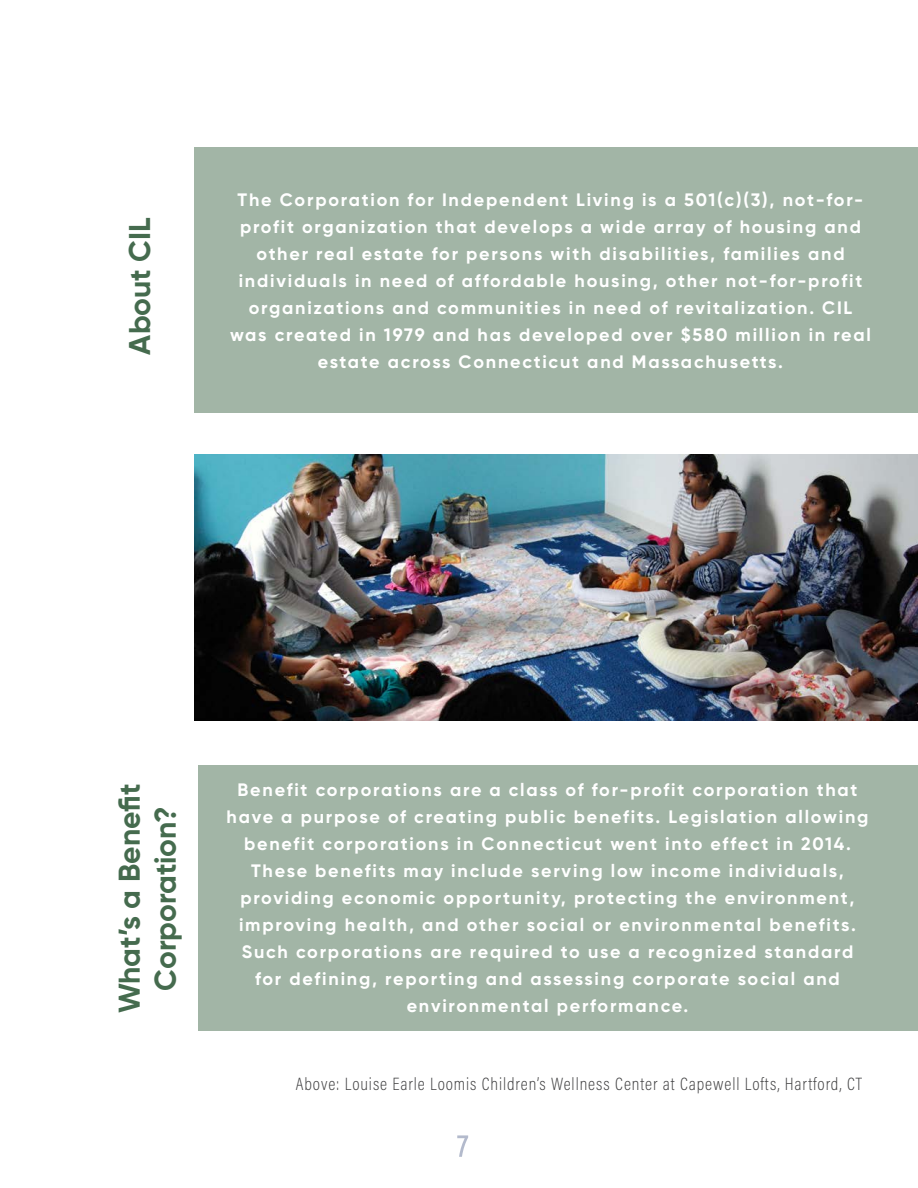
<style>
.page{position:relative;width:918px;height:1188px;background:#fff}
.page>*{position:absolute;margin:0;border:0;box-sizing:border-box;transform-origin:0 0}
.t1{font:700 30px/36px "Gilroy";color:#456b4e;text-align:center}
.t2{font:700 18px/27px "Gilroy";letter-spacing:.1em;color:#fff;text-align:center}
.t3{font:200 18px "Acumin Pro Cond";letter-spacing:.05em;color:#3e3e3f}
</style>
<div class="page">
<svg style="left:457px;top:1135px;width:12px;height:22px"></svg>
<div style="left:198px;top:766px;width:720px;height:265px;background:#a2b5a6"></div>
<div style="left:194px;top:147px;width:724px;height:266px;background:#a2b5a6"></div>
<img style="left:194px;top:455px;width:724px;height:265px">
<p class="t1" style="left:122px;top:355px;width:139px;rotate:-90deg">About CIL</p>
<p class="t2" style="left:230px;top:187px;width:642px">The Corporation for Independent Living is a 501(c)(3), not-for&shy;profit organization that develops a wide array of housing and other real estate for persons with disabilities, families and individuals in need of affordable housing, other not-for-profit organizations and communities in need of revitalization. CIL was created in 1979 and has developed over $580 million in real estate across Connecticut and Massachusetts.</p>
<p class="t1" style="left:111px;top:1013px;width:231px;rotate:-90deg">What’s a Benefit<br>Corporation?</p>
<p class="t2" style="left:226px;top:776px;width:644px">Benefit corporations are a class of for-profit corporation that have a purpose of creating public benefits. Legislation allowing benefit corporations in Connecticut went into effect in 2014.<br>These benefits may include serving low income individuals, providing economic opportunity, protecting the environment, improving health, and other social or environmental benefits.<br>Such corporations are required to use a recognized standard for defining, reporting and assessing corporate social and environmental performance.</p>
<p class="t3" style="left:296px;top:1072px;width:568px">Above: Louise Earle Loomis Children’s Wellness Center at Capewell Lofts, Hartford, CT</p>
</div>
